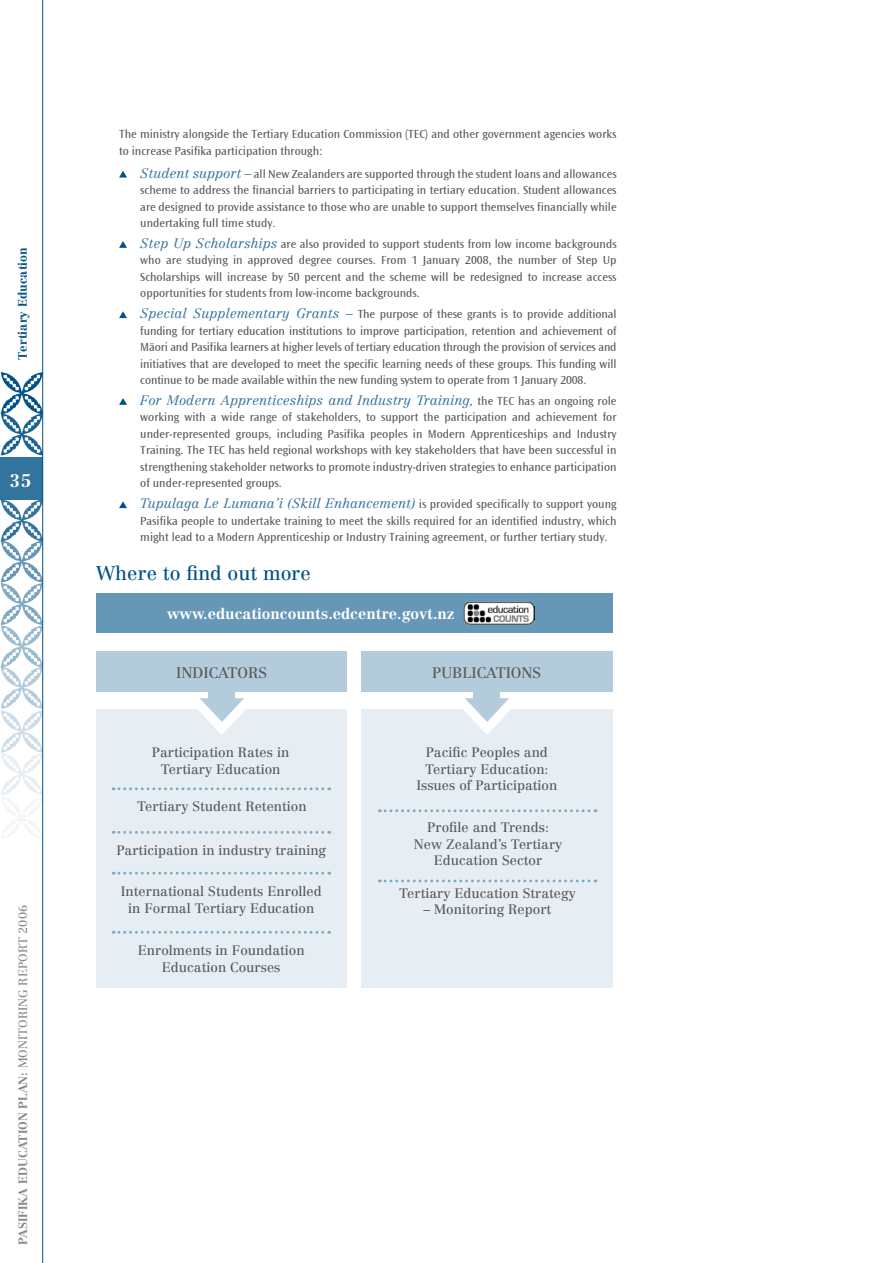
<style>
.page{position:relative;width:893px;height:1263px;background:#fff}
.page>*{position:absolute;margin:0;border:0;box-sizing:border-box;transform-origin:0 0}
.t1{font:19.5px "Centennial";color:#005187}
.t2{font:700 18px "Centennial";color:#fff}
.t3{font:700 15px "Centennial";color:#fff}
.t4{font:15px "Centennial";color:#58585a}
.t5{font:13.5px/16.5px "Centennial";color:#58585a;text-align:center}
.t6{font:italic 300 13.5px "Centennial";color:#33749f}
.t7{font:12px/16.5px "Ocean Sans Maori Normal";color:#58585a;text-align:justify}
.t8{font:700 12px "Centennial";letter-spacing:.005em;color:#87888a}
.t9{font:12px "Centennial Bold Os F";letter-spacing:.01em;color:#005187}
.s1{font-weight:400}
.s2{font-family:"Centennial";font-weight:300;font-style:italic;font-size:13.5px;color:#33749f}
.s3{font-family:"Ocean Sans Maori Normal";font-weight:400;font-style:normal;font-size:12px;color:#58585a}
</style>
<div class="page">
<div style="left:0;top:457px;width:43px;height:43px;background:#33749f"></div>
<svg style="left:1px;top:499px;width:41px;height:340px"></svg>
<svg style="left:1px;top:372px;width:41px;height:84px"></svg>
<hr style="left:42px;top:0;width:1px;height:1263px;background:#005187">
<svg style="left:119px;top:171px;width:8px;height:7px"></svg>
<svg style="left:119px;top:241px;width:8px;height:7px"></svg>
<svg style="left:119px;top:311px;width:8px;height:7px"></svg>
<svg style="left:119px;top:398px;width:8px;height:7px"></svg>
<svg style="left:119px;top:501px;width:8px;height:7px"></svg>
<div style="left:96px;top:710px;width:251px;height:278px;background:#e6eef3"></div>
<div style="left:361px;top:710px;width:251px;height:278px;background:#e6eef3"></div>
<svg style="left:459px;top:698px;width:55px;height:37px"></svg>
<div style="left:473px;top:676px;width:27px;height:24px;background:#b3cbdb"></div>
<svg style="left:205px;top:691px;width:32px;height:7px"></svg>
<svg style="left:194px;top:698px;width:55px;height:37px"></svg>
<div style="left:208px;top:676px;width:26px;height:24px;background:#b3cbdb"></div>
<div style="left:361px;top:651px;width:251px;height:40px;background:#b3cbdb"></div>
<div style="left:96px;top:651px;width:251px;height:40px;background:#b3cbdb"></div>
<div style="left:96px;top:593px;width:516px;height:40px;background:#6697b7"></div>
<svg style="left:113px;top:787px;width:217px;height:3px"></svg>
<svg style="left:113px;top:872px;width:217px;height:2px"></svg>
<svg style="left:113px;top:831px;width:217px;height:3px"></svg>
<img style="left:463px;top:601px;width:72px;height:23px">
<svg style="left:113px;top:931px;width:217px;height:3px"></svg>
<svg style="left:379px;top:809px;width:217px;height:3px"></svg>
<svg style="left:379px;top:879px;width:217px;height:3px"></svg>
<p class="t9" style="left:15px;top:359px;width:114px;rotate:-90deg">Tertiary Education</p>
<h2 class="t2" style="left:10px;top:470px;width:23px">35</h2>
<p class="t8" style="left:16px;top:1245px;width:341px;rotate:-90deg">Pasifika Education Plan: <span class="s1">Monitoring Report 2006</span></p>
<p class="t7" style="left:119px;top:126px;width:499px">The ministry alongside the Tertiary Education Commission (TEC) and other government agencies works to increase Pasifika participation through:</p>
<p class="t7" style="left:140px;top:165px;width:478px"><span class="s2">Student support –</span> all New Zealanders are supported through the student loans and allowances scheme to address the financial barriers to participating in tertiary education. Student allowances are designed to provide assistance to those who are unable to support themselves financially while undertaking full time study.</p>
<p class="t7" style="left:140px;top:236px;width:478px"><span class="s2">Step Up Scholarships</span> are also provided to support students from low income backgrounds who are studying in approved degree courses. From 1 January 2008, the number of Step Up Scholarships will increase by 50 percent and the scheme will be redesigned to increase access opportunities for students from low-income backgrounds.</p>
<p class="t7" style="left:140px;top:306px;width:478px"><span class="s2">Special Supplementary Grants –</span> The purpose of these grants is to provide additional funding for tertiary education institutions to improve participation, retention and achievement of Mäori and Pasifika learners at higher levels of tertiary education through the provision of services and initiatives that are developed to meet the specific learning needs of these groups. This funding will continue to be made available within the new funding system to operate from 1 January 2008.</p>
<p class="t6" style="left:140px;top:392px;width:478px">For Modern Apprenticeships and Industry Training, <span class="s3">the TEC has an ongoing role</span></p>
<p class="t7" style="left:140px;top:409px;width:478px">working with a wide range of stakeholders, to support the participation and achievement for under-represented groups, including Pasifika peoples in Modern Apprenticeships and Industry Training. The TEC has held regional workshops with key stakeholders that have been successful in strengthening stakeholder networks to promote industry-driven strategies to enhance participation of under-represented groups.</p>
<p class="t6" style="left:140px;top:495px;width:478px">Tupulaga Le Lumana’i (Skill Enhancement) <span class="s3">is provided specifically to support young</span></p>
<p class="t7" style="left:140px;top:513px;width:478px">Pasifika people to undertake training to meet the skills required for an identified industry, which might lead to a Modern Apprenticeship or Industry Training agreement, or further tertiary study.</p>
<h1 class="t1" style="left:96px;top:561px;width:216px">Where to find out more</h1>
<p class="t3" style="left:167px;top:604px;width:289px">www.educationcounts.edcentre.govt.nz</p>
<p class="t4" style="left:176px;top:664px;width:91px">Indicators</p>
<p class="t4" style="left:432px;top:664px;width:109px">Publications</p>
<p class="t5" style="left:152px;top:744px;width:139px">Participation Rates in<br>Tertiary Education</p>
<p class="t5" style="left:137px;top:798px;width:171px">Tertiary Student Retention</p>
<p class="t5" style="left:116px;top:842px;width:211px">Participation in industry training</p>
<p class="t5" style="left:121px;top:883px;width:203px">International Students Enrolled in Formal Tertiary Education</p>
<p class="t5" style="left:138px;top:942px;width:168px">Enrolments in Foundation<br>Education Courses</p>
<p class="t5" style="left:416px;top:744px;width:142px">Pacific Peoples and<br>Tertiary Education:<br>Issues of Participation</p>
<p class="t5" style="left:414px;top:819px;width:150px">Profile and Trends:<br>New Zealand’s Tertiary<br>Education Sector</p>
<p class="t5" style="left:399px;top:885px;width:178px">Tertiary Education Strategy</p>
<p class="t5" style="left:424px;top:901px;width:129px">– Monitoring Report</p>
</div>
